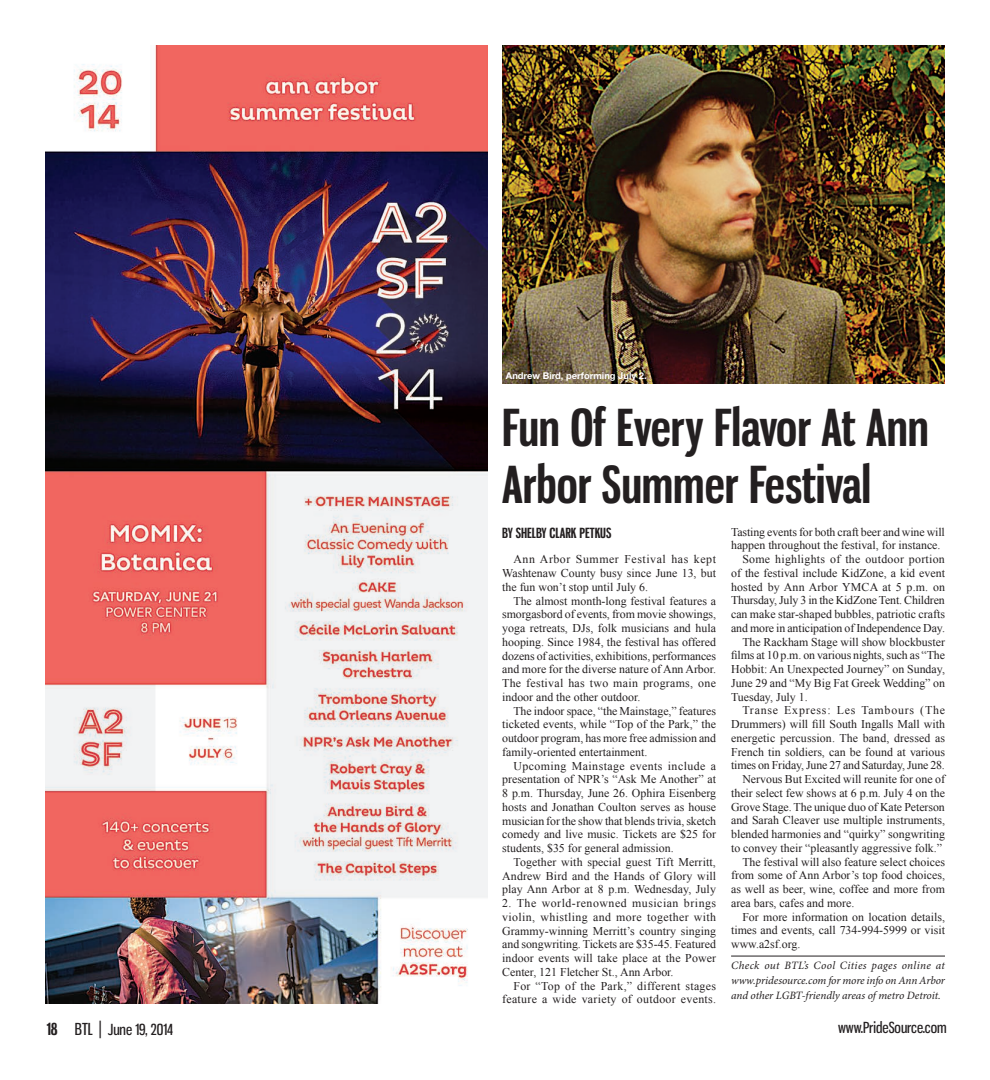
<style>
.page{position:relative;width:990px;height:1080px;background:#fff}
.page>*{position:absolute;margin:0;border:0;box-sizing:border-box;transform-origin:0 0}
.Headline_1_-_Large{font:700 50px/57.5px "Gnuolane Rg";color:#231f20}
.t1{font:15px "Gnuolane Rg";color:#231f20}
.ByLine_New{font:700 13.75px "Gnuolane Rg";color:#231f20}
.Body_Copy{font:11.88px/13.8px "Times New Roman";color:#231f20;text-align:justify}
.Body_Copy-2{font:11.88px/13.8px "Times New Roman";letter-spacing:.025em;color:#231f20;text-align:right}
.Tag_Line{font:italic 11.25px/15px "Minion Pro";letter-spacing:-.01em;color:#231f20;text-align:justify}
.Photo_Caption_-_on_p{font:700 9.38px "Helvetica Neue LT Std";color:#fff}
.s1{font-weight:700;font-size:16.25px}
.s2{font-size:16.25px}
.s3{font-size:17.5px}
</style>
<div class="page">
<img style="left:45px;top:45px;width:443px;height:958px">
<hr style="left:731px;top:956px;width:214px;height:1px;background:#231f20">
<img style="left:502px;top:45px;width:443px;height:339px">
<p class="Photo_Caption_-_on_p" style="left:506px;top:370px;width:142px">Andrew Bird, performing July 2.</p>
<p class="Headline_1_-_Large" style="left:502px;top:398px;width:428px">Fun Of Every Flavor At Ann<br>Arbor Summer Festival</p>
<p class="ByLine_New" style="left:502px;top:525px;width:111px">BY SHELBY CLARK PETKUS</p>
<p class="Body_Copy" style="left:502px;top:552px;width:215px;text-indent:11px">Ann Arbor Summer Festival has kept Washtenaw County busy since June 13, but the fun won’t stop until July 6.</p>
<p class="Body_Copy" style="left:502px;top:594px;width:215px;text-indent:11px">The almost month-long festival features a smorgasbord of events, from movie showings, yoga retreats, DJs, folk musicians and hula hooping. Since 1984, the festival has offered dozens of activities, exhibitions, performances and more for the diverse nature of Ann Arbor.<br>The festival has two main programs, one indoor and the other outdoor.</p>
<p class="Body_Copy" style="left:502px;top:704px;width:215px;text-indent:11px">The indoor space, “the Mainstage,” features ticketed events, while “Top of the Park,” the outdoor program, has more free admission and family-oriented entertainment.</p>
<p class="Body_Copy" style="left:502px;top:759px;width:216px;text-indent:11px">Upcoming Mainstage events include a presentation of NPR’s “Ask Me Another” at 8 p.m. Thursday, June 26. Ophira Eisenberg hosts and Jonathan Coulton serves as house musician for the show that blends trivia, sketch comedy and live music. Tickets are $25 for students, $35 for general admission.</p>
<p class="Body_Copy" style="left:502px;top:855px;width:215px;text-indent:11px">Together with special guest Tift Merritt, Andrew Bird and the Hands of Glory will play Ann Arbor at 8 p.m. Wednesday, July</p>
<p class="Body_Copy" style="left:502px;top:896px;width:216px">2. The world-renowned musician brings violin, whistling and more together with Grammy-winning Merritt’s country singing and songwriting. Tickets are $35-45. Featured indoor events will take place at the Power Center, 121 Fletcher St., Ann Arbor.</p>
<p class="Body_Copy-2" style="left:502px;top:979px;width:215px">For “Top of the Park,” different stages feature a wide variety of outdoor events.</p>
<p class="Body_Copy" style="left:731px;top:525px;width:215px">Tasting events for both craft beer and wine will happen throughout the festival, for instance.</p>
<p class="Body_Copy" style="left:731px;top:552px;width:215px;text-indent:11px">Some highlights of the outdoor portion of the festival include KidZone, a kid event hosted by Ann Arbor YMCA at 5 p.m. on Thursday, July 3 in the KidZone Tent. Children can make star-shaped bubbles, patriotic crafts and more in anticipation of Independence Day.</p>
<p class="Body_Copy" style="left:731px;top:635px;width:215px;text-indent:11px">The Rackham Stage will show blockbuster films at 10 p.m. on various nights, such as “The Hobbit: An Unexpected Journey” on Sunday, June 29 and “My Big Fat Greek Wedding” on Tuesday, July 1.</p>
<p class="Body_Copy" style="left:731px;top:703px;width:216px;text-indent:11px">Transe Express: Les Tambours (The Drummers) will fill South Ingalls Mall with energetic percussion. The band, dressed as French tin soldiers, can be found at various times on Friday, June 27 and Saturday, June 28.</p>
<p class="Body_Copy" style="left:731px;top:772px;width:215px;text-indent:11px">Nervous But Excited will reunite for one of their select few shows at 6 p.m. July 4 on the Grove Stage. The unique duo of Kate Peterson and Sarah Cleaver use multiple instruments, blended harmonies and “quirky” songwriting to convey their “pleasantly aggressive folk.”</p>
<p class="Body_Copy" style="left:731px;top:855px;width:215px;text-indent:11px">The festival will also feature select choices from some of Ann Arbor’s top food choices, as well as beer, wine, coffee and more from area bars, cafes and more.</p>
<p class="Body_Copy" style="left:731px;top:910px;width:215px;text-indent:11px">For more information on location details, times and events, call 734-994-5999 or visit www.a2sf.org.</p>
<p class="Tag_Line" style="left:731px;top:958px;width:215px">Check out BTL’s Cool Cities pages online at www.pridesource.com for more info on Ann Arbor and other LGBT-friendly areas of metro Detroit.</p>
<p class="t1" style="left:47px;top:1021px;width:128px"><span class="s1">18</span> <span class="s2">BTL</span> <span class="s3">|</span> June 19, 2014</p>
<p class="t1" style="left:838px;top:1019px;width:110px">www.PrideSource.com</p>
</div>
